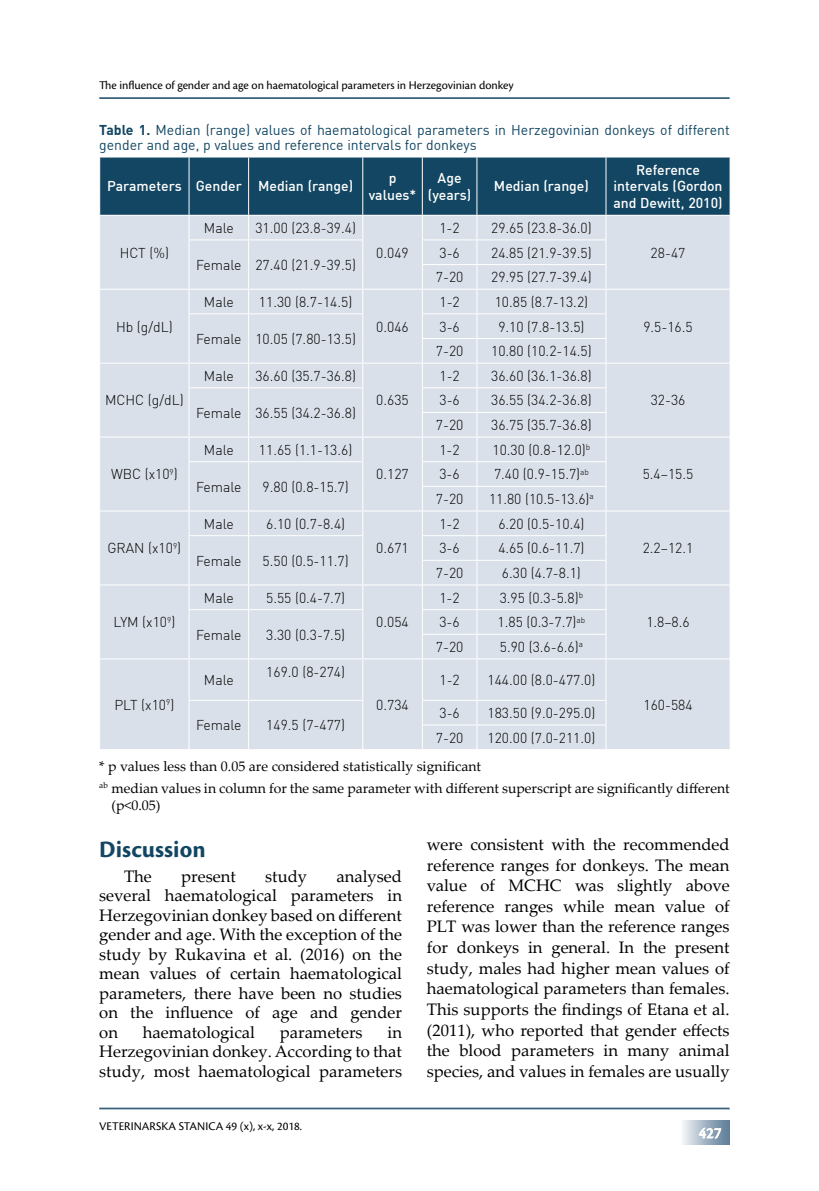
<style>
.page{position:relative;width:819px;height:1191px;background:#fff}
.page>*{position:absolute;margin:0;border:0;box-sizing:border-box;transform-origin:0 0}
.t1{font:700 24.5px "Cronos Pro";letter-spacing:.005em;color:#124662}
.t2{font:16.62px/20.7px "Palatino Linotype";color:#000;text-align:justify}
.t3{font:14px "DIN Lt";color:#000}
.t4{font:14px/22.4px "Palatino Linotype";color:#000}
.t5{font:14px/14.9px "DIN";color:#124662}
.t6{font:700 14px/16.8px "DINLT";color:#fff;text-align:center}
.t7{font:12.25px "Cronos Pro";color:#000}
.s1{font-weight:700}
</style>
<div class="page">
<hr style="left:99px;top:1107px;width:630px;height:2px;background:#3a617d">
<hr style="left:99px;top:97px;width:630px;height:2px;background:#3a617d">
<div style="left:680px;top:1120px;width:49px;height:25px;background:linear-gradient(to right,#f7f9fa,#597995)"></div>
<svg style="left:698px;top:1126px;width:23px;height:13px"></svg>
<div style="left:100px;top:659px;width:629px;height:90px;background:#dae0e9"></div>
<svg style="left:99px;top:157px;width:631px;height:501px;background:#c4cfda"></svg>
<hr style="left:189px;top:659px;width:1px;height:41px;background:#fff">
<hr style="left:248px;top:659px;width:1px;height:41px;background:#fff">
<hr style="left:362px;top:659px;width:1px;height:41px;background:#fff">
<hr style="left:422px;top:659px;width:1px;height:41px;background:#fff">
<hr style="left:476px;top:659px;width:1px;height:41px;background:#fff">
<hr style="left:605px;top:659px;width:1px;height:41px;background:#fff">
<svg style="left:729px;top:700px;width:1px;height:49px"></svg>
<hr style="left:189px;top:700px;width:59px;height:1px;background:#fff">
<hr style="left:248px;top:700px;width:115px;height:1px;background:#fff">
<svg style="left:189px;top:701px;width:1px;height:48px"></svg>
<svg style="left:248px;top:701px;width:1px;height:48px"></svg>
<svg style="left:362px;top:701px;width:1px;height:48px"></svg>
<hr style="left:422px;top:700px;width:55px;height:1px;background:#fff">
<hr style="left:477px;top:700px;width:129px;height:1px;background:#fff">
<hr style="left:422px;top:724px;width:55px;height:1px;background:#fff">
<svg style="left:422px;top:701px;width:1px;height:48px"></svg>
<hr style="left:477px;top:724px;width:129px;height:1px;background:#fff">
<svg style="left:476px;top:701px;width:1px;height:48px"></svg>
<svg style="left:605px;top:701px;width:1px;height:48px"></svg>
<p class="t7" style="left:99px;top:78px;width:416px">The influence of gender and age on haematological parameters in Herzegovinian donkey</p>
<p class="t5" style="left:99px;top:122px;width:632px"><span class="s1">Table 1.</span> Median (range) values of haematological parameters in Herzegovinian donkeys of different gender and age, p values and reference intervals for donkeys</p>
<p class="t6" style="left:107px;top:177px;width:248px">Parameters Gender Median (range)</p>
<p class="t6" style="left:369px;top:169px;width:49px">p values*</p>
<p class="t6" style="left:428px;top:169px;width:45px">Age (years)</p>
<p class="t6" style="left:494px;top:177px;width:96px">Median (range)</p>
<p class="t6" style="left:613px;top:160px;width:111px">Reference intervals (Gordon and Dewitt, 2010)</p>
<p class="t3" style="left:204px;top:219px;width:31px">Male</p>
<p class="t3" style="left:255px;top:219px;width:102px">31.00 (23.8-39.4)</p>
<p class="t3" style="left:439px;top:219px;width:22px">1-2</p>
<p class="t3" style="left:491px;top:219px;width:102px">29.65 (23.8-36.0)</p>
<p class="t3" style="left:120px;top:243px;width:51px">HCT (%)</p>
<p class="t3" style="left:196px;top:256px;width:161px">Female 27.40 (21.9-39.5)</p>
<p class="t3" style="left:376px;top:243px;width:34px">0.049</p>
<p class="t3" style="left:439px;top:243px;width:22px">3-6</p>
<p class="t3" style="left:491px;top:243px;width:102px">24.85 (21.9-39.5)</p>
<p class="t3" style="left:436px;top:268px;width:29px">7-20</p>
<p class="t3" style="left:491px;top:268px;width:102px">29.95 (27.7-39.4)</p>
<p class="t3" style="left:650px;top:243px;width:36px">28-47</p>
<p class="t3" style="left:204px;top:292px;width:31px">Male</p>
<p class="t3" style="left:259px;top:292px;width:95px">11.30 (8.7-14.5)</p>
<p class="t3" style="left:439px;top:292px;width:22px">1-2</p>
<p class="t3" style="left:494px;top:292px;width:95px">10.85 (8.7-13.2)</p>
<p class="t3" style="left:116px;top:317px;width:58px">Hb (g/dL)</p>
<p class="t3" style="left:196px;top:329px;width:161px">Female 10.05 (7.80-13.5)</p>
<p class="t3" style="left:376px;top:317px;width:34px">0.046</p>
<p class="t3" style="left:439px;top:317px;width:22px">3-6</p>
<p class="t3" style="left:498px;top:317px;width:88px">9.10 (7.8-13.5)</p>
<p class="t3" style="left:436px;top:342px;width:29px">7-20</p>
<p class="t3" style="left:491px;top:342px;width:102px">10.80 (10.2-14.5)</p>
<p class="t3" style="left:643px;top:317px;width:51px">9.5-16.5</p>
<p class="t3" style="left:204px;top:366px;width:31px">Male</p>
<p class="t3" style="left:255px;top:366px;width:102px">36.60 (35.7-36.8)</p>
<p class="t3" style="left:439px;top:366px;width:22px">1-2</p>
<p class="t3" style="left:491px;top:366px;width:102px">36.60 (36.1-36.8)</p>
<p class="t3" style="left:105px;top:391px;width:80px">MCHC (g/dL)</p>
<p class="t3" style="left:196px;top:403px;width:161px">Female 36.55 (34.2-36.8)</p>
<p class="t3" style="left:376px;top:391px;width:34px">0.635</p>
<p class="t3" style="left:439px;top:391px;width:22px">3-6</p>
<p class="t3" style="left:491px;top:391px;width:102px">36.55 (34.2-36.8)</p>
<p class="t3" style="left:436px;top:416px;width:29px">7-20</p>
<p class="t3" style="left:491px;top:416px;width:102px">36.75 (35.7-36.8)</p>
<p class="t3" style="left:650px;top:391px;width:36px">32-36</p>
<p class="t3" style="left:204px;top:440px;width:31px">Male</p>
<p class="t3" style="left:259px;top:440px;width:95px">11.65 (1.1-13.6)</p>
<p class="t3" style="left:439px;top:440px;width:22px">1-2</p>
<p class="t3" style="left:492px;top:440px;width:99px">10.30 (0.8-12.0)<sup>b</sup></p>
<p class="t3" style="left:111px;top:465px;width:68px">WBC (x10<sup>9</sup>)</p>
<p class="t3" style="left:196px;top:477px;width:47px">Female</p>
<p class="t3" style="left:262px;top:477px;width:88px">9.80 (0.8-15.7)</p>
<p class="t3" style="left:376px;top:465px;width:34px">0.127</p>
<p class="t3" style="left:439px;top:465px;width:22px">3-6</p>
<p class="t3" style="left:494px;top:465px;width:96px">7.40 (0.9-15.7)<sup>ab</sup></p>
<p class="t3" style="left:436px;top:490px;width:29px">7-20</p>
<p class="t3" style="left:489px;top:490px;width:106px">11.80 (10.5-13.6)<sup>a</sup></p>
<p class="t3" style="left:642px;top:465px;width:52px">5.4–15.5</p>
<p class="t3" style="left:204px;top:514px;width:31px">Male</p>
<p class="t3" style="left:266px;top:514px;width:80px">6.10 (0.7-8.4)</p>
<p class="t3" style="left:439px;top:514px;width:22px">1-2</p>
<p class="t3" style="left:498px;top:514px;width:88px">6.20 (0.5-10.4)</p>
<p class="t3" style="left:107px;top:539px;width:75px">GRAN (x10<sup>9</sup>)</p>
<p class="t3" style="left:196px;top:551px;width:47px">Female</p>
<p class="t3" style="left:262px;top:551px;width:88px">5.50 (0.5-11.7)</p>
<p class="t3" style="left:376px;top:539px;width:34px">0.671</p>
<p class="t3" style="left:439px;top:539px;width:22px">3-6</p>
<p class="t3" style="left:498px;top:539px;width:88px">4.65 (0.6-11.7)</p>
<p class="t3" style="left:436px;top:563px;width:29px">7-20</p>
<p class="t3" style="left:502px;top:563px;width:80px">6.30 (4.7-8.1)</p>
<p class="t3" style="left:642px;top:539px;width:52px">2.2–12.1</p>
<p class="t3" style="left:204px;top:588px;width:31px">Male</p>
<p class="t3" style="left:266px;top:588px;width:80px">5.55 (0.4-7.7)</p>
<p class="t3" style="left:439px;top:588px;width:22px">1-2</p>
<p class="t3" style="left:499px;top:588px;width:85px">3.95 (0.3-5.8)<sup>b</sup></p>
<p class="t3" style="left:113px;top:613px;width:63px">LYM (x10<sup>9</sup>)</p>
<p class="t3" style="left:196px;top:625px;width:47px">Female</p>
<p class="t3" style="left:266px;top:625px;width:80px">3.30 (0.3-7.5)</p>
<p class="t3" style="left:376px;top:613px;width:34px">0.054</p>
<p class="t3" style="left:439px;top:613px;width:22px">3-6</p>
<p class="t3" style="left:497px;top:613px;width:89px">1.85 (0.3-7.7)<sup>ab</sup></p>
<p class="t3" style="left:436px;top:637px;width:29px">7-20</p>
<p class="t3" style="left:500px;top:637px;width:85px">5.90 (3.6-6.6)<sup>a</sup></p>
<p class="t3" style="left:646px;top:613px;width:45px">1.8–8.6</p>
<p class="t3" style="left:204px;top:670px;width:31px">Male</p>
<p class="t3" style="left:266px;top:662px;width:80px">169.0 (8-274)</p>
<p class="t3" style="left:439px;top:670px;width:22px">1-2</p>
<p class="t3" style="left:487px;top:670px;width:109px">144.00 (8.0-477.0)</p>
<p class="t3" style="left:114px;top:695px;width:61px">PLT (x10<sup>9</sup>)</p>
<p class="t3" style="left:376px;top:695px;width:34px">0.734</p>
<p class="t3" style="left:643px;top:695px;width:51px">160-584</p>
<p class="t3" style="left:439px;top:703px;width:22px">3-6</p>
<p class="t3" style="left:487px;top:703px;width:109px">183.50 (9.0-295.0)</p>
<p class="t3" style="left:436px;top:728px;width:29px">7-20</p>
<p class="t3" style="left:487px;top:728px;width:109px">120.00 (7.0-211.0)</p>
<p class="t4" style="left:99px;top:754px;width:632px">* p values less than 0.05 are considered statistically significant<br><sup>ab</sup> median values in column for the same parameter with different superscript are significantly different</p>
<p class="t4" style="left:111px;top:794px;width:51px">(p&lt;0.05)</p>
<p class="t3" style="left:196px;top:716px;width:47px">Female</p>
<p class="t3" style="left:266px;top:716px;width:80px">149.5 (7-477)</p>
<h1 class="t1" style="left:99px;top:835px;width:108px">Discussion</h1>
<p class="t2" style="left:124px;top:865px;width:29px">The</p>
<p class="t2" style="left:181px;top:865px;width:56px">present</p>
<p class="t2" style="left:265px;top:865px;width:43px">study</p>
<p class="t2" style="left:99px;top:865px;width:304px;line-height:19.4px;text-indent:237px">analysed several haematological parameters in Herzegovinian donkey based on different gender and age. With the exception of the study by Rukavina et al. (2016) on the mean values of certain haematological parameters, there have been no studies on the influence of age and gender on</p>
<p class="t2" style="left:143px;top:1021px;width:113px">haematological</p>
<p class="t2" style="left:280px;top:1021px;width:84px">parameters</p>
<p class="t2" style="left:99px;top:1021px;width:304px;line-height:19.6px;text-indent:288px">in Herzegovinian donkey. According to that study, most haematological parameters</p>
<p class="t7" style="left:99px;top:1119px;width:204px">VETERINARSKA STANICA 49 (x), x-x, 2018.</p>
<p class="t2" style="left:427px;top:833px;width:304px">were consistent with the recommended reference ranges for donkeys. The mean value of MCHC was slightly above reference ranges while mean value of PLT was lower than the reference ranges for donkeys in general. In the present study, males had higher mean values of haematological parameters than females.<br>This supports the findings of Etana et al. (2011), who reported that gender effects the blood parameters in many animal species, and values in females are usually</p>
</div>
